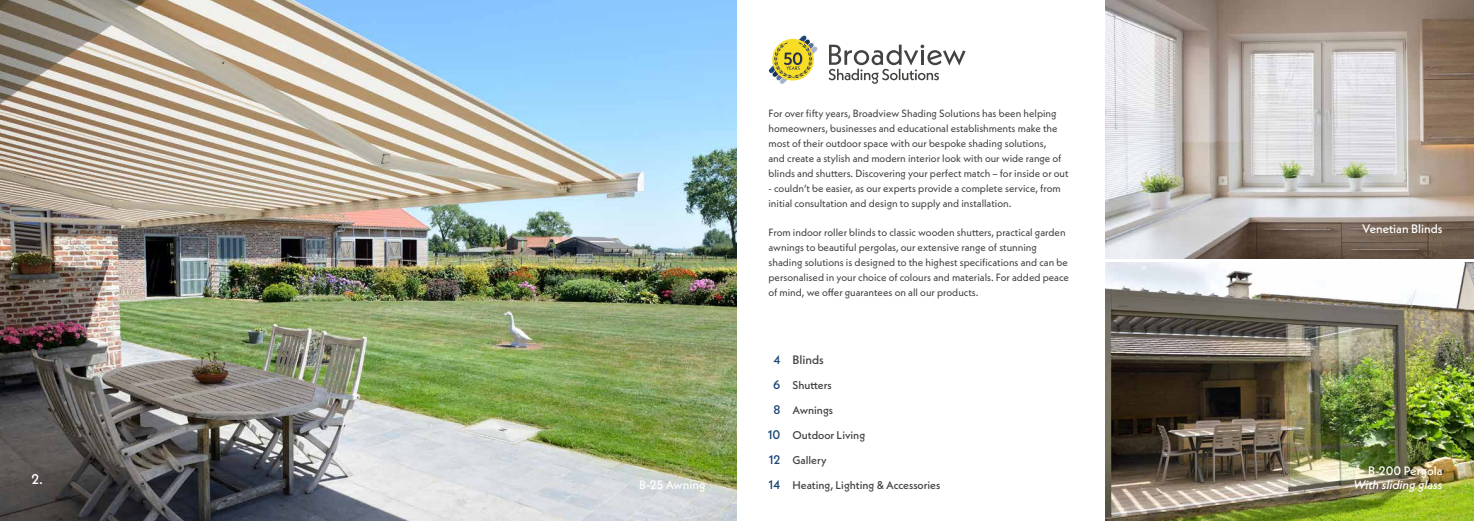
<style>
.page{position:relative;width:1474px;height:521px;background:#fff}
.page>*{position:absolute;margin:0;border:0;box-sizing:border-box;transform-origin:0 0}
.t1{font:500 14px "Neue Kabel";color:#fff}
.t2{font:500 12.25px "Neue Kabel";color:#fff}
.t3{font:italic 500 12.25px "Neue Kabel";color:#fff}
.t4{font:500 12.25px "Neue Kabel";color:#424242}
.t5{font:500 11.2px "Neue Kabel";color:#424242}
.t6{font:500 11.2px "Neue Kabel";color:#434342}
.t7{font:10.5px/14.9px "Neue Kabel";color:#424242}
.s1{color:#1c4675}
.s2{font-size:12.51px;color:#1c4675}
</style>
<div class="page">
<svg style="left:828px;top:45px;width:137px;height:39px"></svg>
<svg style="left:768px;top:35px;width:49px;height:49px"></svg>
<img style="left:1105px;top:0;width:368px;height:259px">
<img style="left:1105px;top:262px;width:368px;height:259px">
<img style="left:0;top:0;width:737px;height:521px">
<h1 class="t1" style="left:32px;top:470px;width:13px">2.</h1>
<p class="t7" style="left:768px;top:106px;width:302px">For over fifty years, Broadview Shading Solutions has been helping homeowners, businesses and educational establishments make the most of their outdoor space with our bespoke shading solutions,<br>and create a stylish and modern interior look with our wide range of blinds and shutters. Discovering your perfect match – for inside or out</p>
<p class="t7" style="left:768px;top:180px;width:294px">- couldn’t be easier, as our experts provide a complete service, from initial consultation and design to supply and installation.</p>
<p class="t7" style="left:768px;top:225px;width:302px">From indoor roller blinds to classic wooden shutters, practical garden awnings to beautiful pergolas, our extensive range of stunning shading solutions is designed to the highest specifications and can be personalised in your choice of colours and materials. For added peace of mind, we offer guarantees on all our products.</p>
<p class="t2" style="left:1362px;top:221px;width:82px">Venetian Blinds</p>
<p class="t4" style="left:773px;top:352px;width:52px"><span class="s1">4</span> Blinds</p>
<p class="t5" style="left:773px;top:378px;width:60px"><span class="s2">6</span> Shutters</p>
<p class="t5" style="left:773px;top:403px;width:61px"><span class="s2">8</span> Awnings</p>
<p class="t5" style="left:768px;top:428px;width:99px"><span class="s2">10</span> Outdoor Living</p>
<p class="t5" style="left:768px;top:453px;width:59px"><span class="s2">12</span> Gallery</p>
<p class="t6" style="left:768px;top:478px;width:173px"><span class="s2">14</span> Heating, Lighting &amp; Accessories</p>
<p class="t2" style="left:1368px;top:462px;width:76px">B-200 Pergola</p>
<p class="t2" style="left:639px;top:477px;width:68px">B-25 Awning</p>
<p class="t3" style="left:1353px;top:477px;width:90px">With sliding glass</p>
</div>
